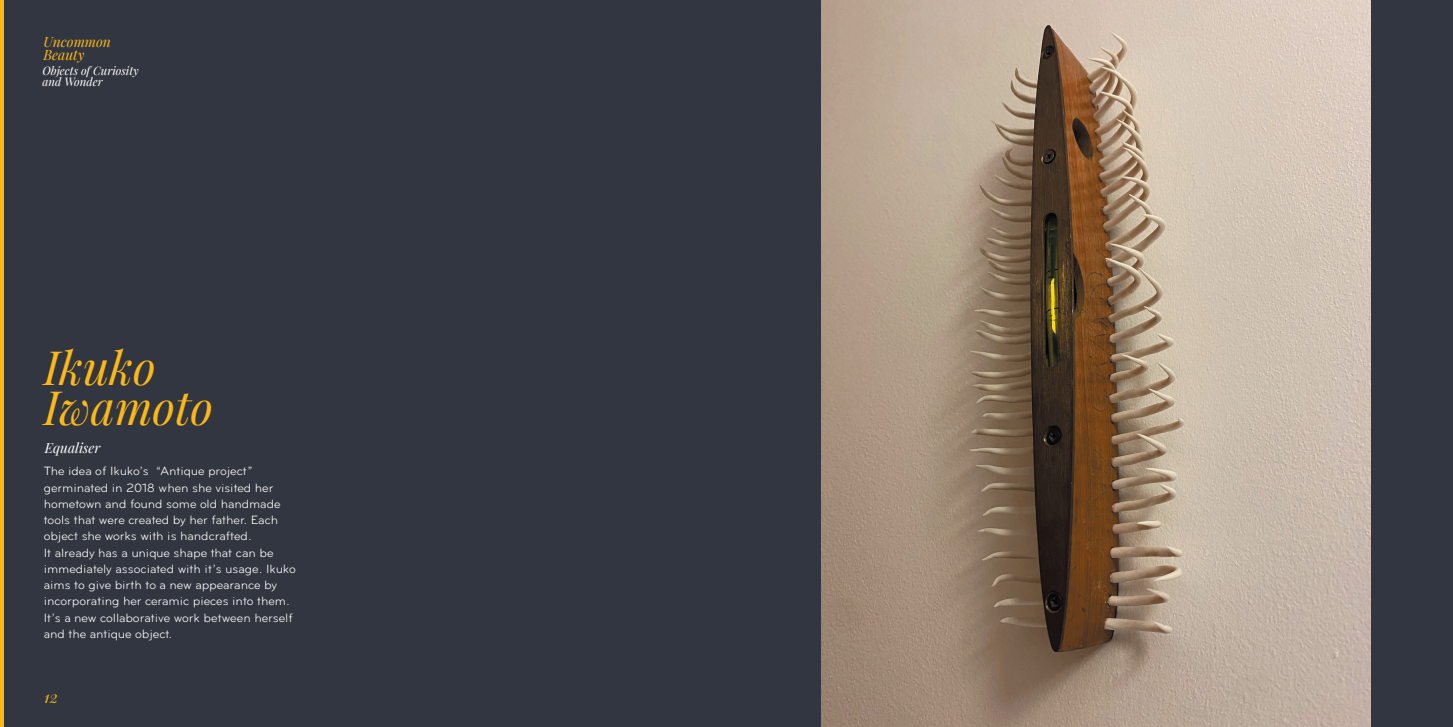
<style>
.page{position:relative;width:1453px;height:727px;background:#fff}
.page>*{position:absolute;margin:0;border:0;box-sizing:border-box;transform-origin:0 0}
.t1{font:italic 46.25px/40px "Playfair Display";color:#fcb814}
.t2{font:italic 16.25px "Playfair Display";color:#fcb814}
.t3{font:italic 13.88px/13.1px "Playfair Display";color:#fcb814}
.t4{font:italic 13.75px "Playfair Display";color:#fff}
.t5{font:12.5px/16.2px "Bryant";color:#fff}
.t6{font:italic 11.5px/10.9px "Playfair Display";color:#fff}
</style>
<div class="page">
<div style="left:0;top:0;width:1453px;height:726px;background:#323640"></div>
<hr style="left:0;top:0;width:4px;height:726px;background:#fcb814">
<img style="left:822px;top:0;width:548px;height:726px">
<p class="t3" style="left:43px;top:34px;width:69px">Uncommon<br>Beauty</p>
<p class="t6" style="left:43px;top:64px;width:98px">Objects of Curiosity and Wonder</p>
<p class="t1" style="left:44px;top:344px;width:171px">Ikuko<br>Iwamoto</p>
<p class="t4" style="left:45px;top:437px;width:57px">Equaliser</p>
<p class="t5" style="left:44px;top:463px;width:253px">The idea of Ikuko’s “Antique project” germinated in 2018 when she visited her hometown and found some old handmade tools that were created by her father. Each object she works with is handcrafted.<br>It already has a unique shape that can be immediately associated with it’s usage. Ikuko aims to give birth to a new appearance by incorporating her ceramic pieces into them.<br>It’s a new collaborative work between herself and the antique object.</p>
<p class="t2" style="left:44px;top:684px;width:15px">12</p>
</div>
